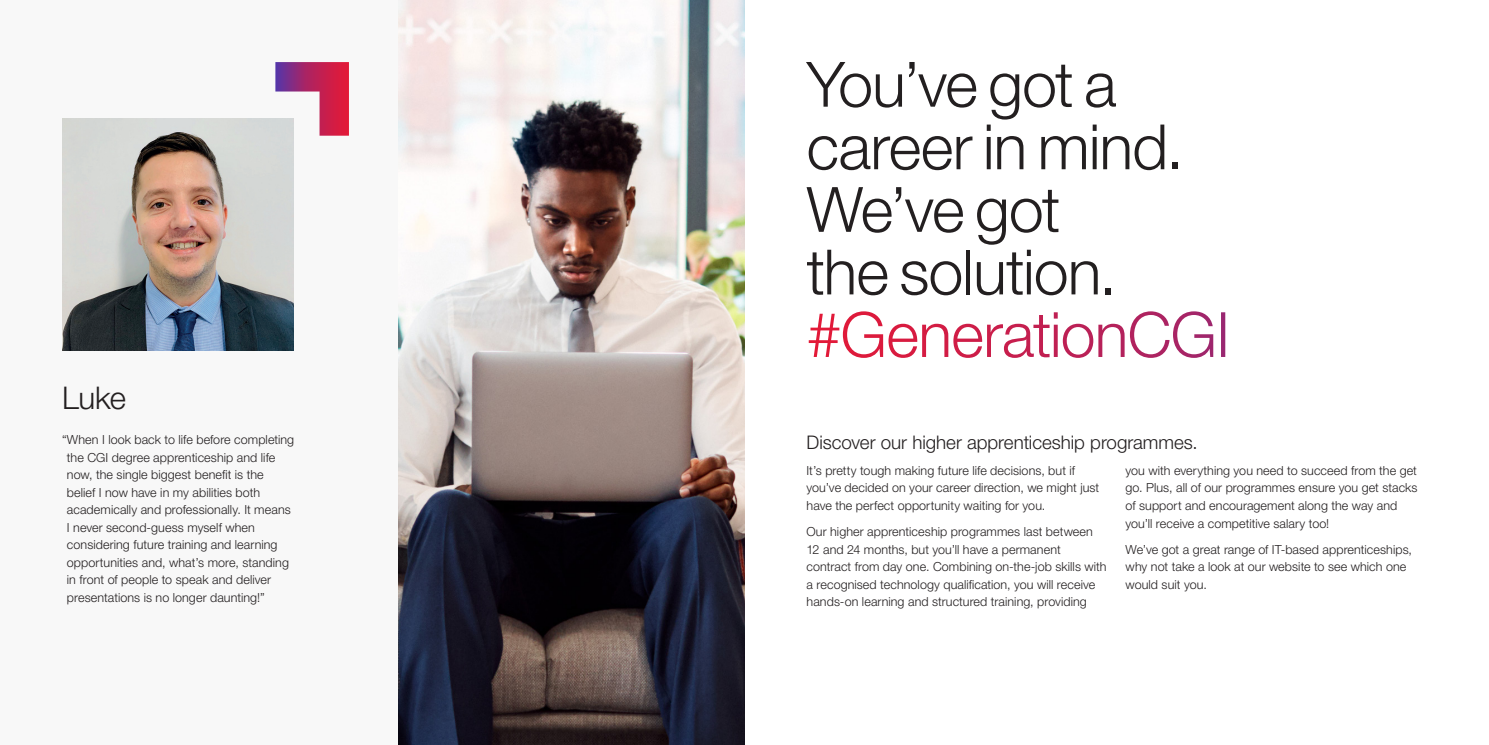
<style>
.page{position:relative;width:1489px;height:745px;background:#fff}
.page>*{position:absolute;margin:0;border:0;box-sizing:border-box;transform-origin:0 0}
.t1{font:300 62.5px/62.5px "Helvetica Neue LT Pro";letter-spacing:-.015em;color:#231f20}
.Text{font:300 31.25px "Helvetica Neue LT Pro";color:#231f20}
.Text-2{font:300 18.75px "Helvetica Neue LT Pro";letter-spacing:-.005em;color:#231f20}
.Text-3{font:300 12.5px/17.5px "Helvetica Neue LT Pro";letter-spacing:.005em;color:#231f20}
.s1{color:#fff}
</style>
<div class="page">
<div style="left:0;top:0;width:399px;height:744px;background:#f8f8f8"></div>
<img style="left:399px;top:0;width:345px;height:744px">
<svg style="left:275px;top:62px;width:74px;height:74px"></svg>
<img style="left:62px;top:118px;width:232px;height:232px">
<p class="Text" style="left:62px;top:378px;width:66px">Luke</p>
<p class="Text-3" style="left:67px;top:430px;width:229px;text-indent:-5px">“When I look back to life before completing the CGI degree apprenticeship and life now, the single biggest benefit is the belief I now have in my abilities both academically and professionally. It means I never second-guess myself when considering future training and learning opportunities and, what’s more, standing in front of people to speak and deliver presentations is no longer daunting!”</p>
<h1 class="t1" style="left:806px;top:52px;width:378px">You’ve got a career in mind.</h1>
<h1 class="t1" style="left:806px;top:177px;width:425px">We’ve got<br>the solution. <span class="s1">#GenerationCGI</span></h1>
<p class="Text-2" style="left:806px;top:430px;width:393px">Discover our higher apprenticeship programmes.</p>
<p class="Text-3" style="left:806px;top:461px;width:294px">It’s pretty tough making future life decisions, but if you’ve decided on your career direction, we might just have the perfect opportunity waiting for you.</p>
<p class="Text-3" style="left:806px;top:522px;width:301px">Our higher apprenticeship programmes last between 12 and 24 months, but you’ll have a permanent contract from day one. Combining on-the-job skills with a recognised technology qualification, you will receive hands-on learning and structured training, providing</p>
<p class="Text-3" style="left:1125px;top:461px;width:293px">you with everything you need to succeed from the get go. Plus, all of our programmes ensure you get stacks of support and encouragement along the way and you’ll receive a competitive salary too!</p>
<p class="Text-3" style="left:1125px;top:540px;width:288px">We’ve got a great range of IT-based apprenticeships, why not take a look at our website to see which one would suit you.</p>
</div>
